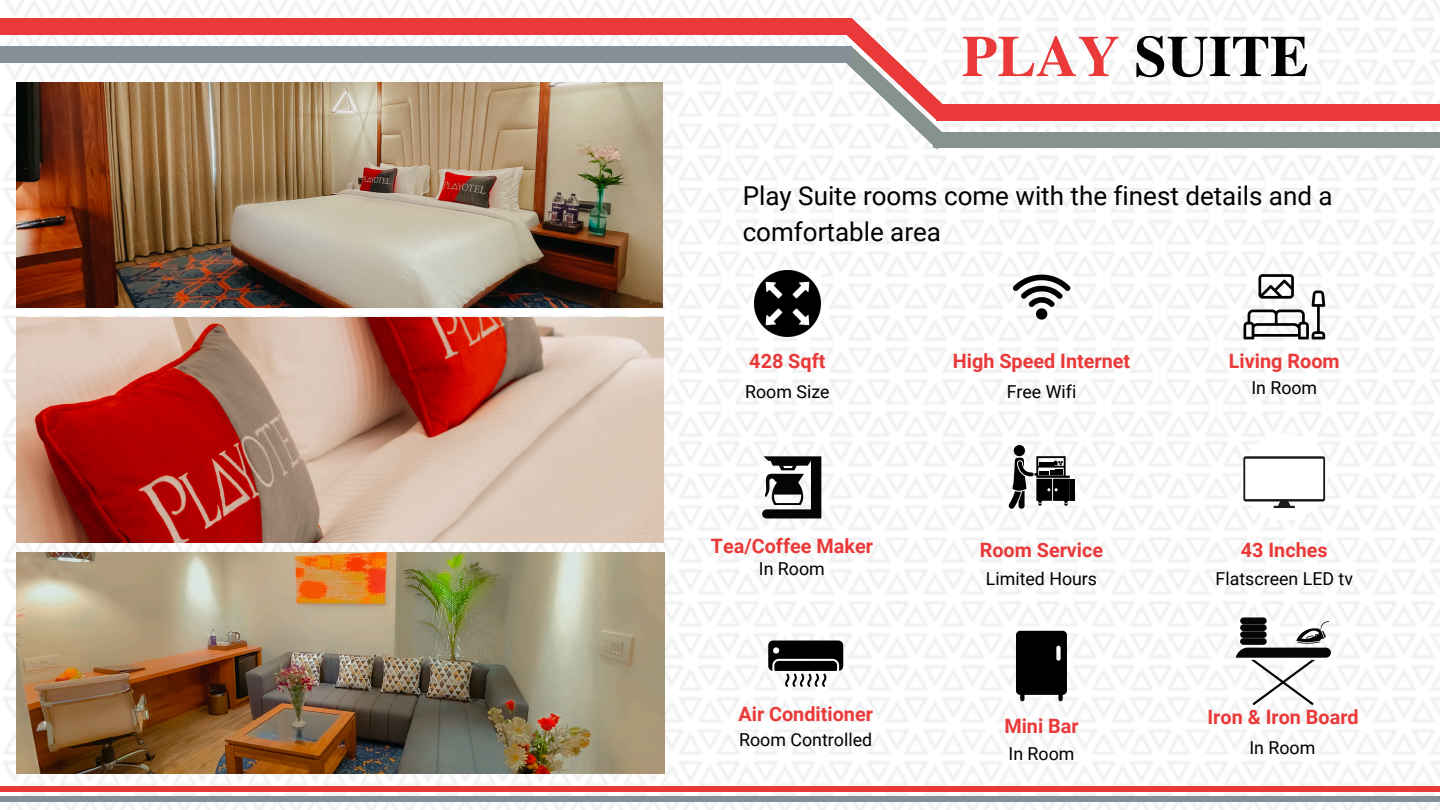
<style>
.page{position:relative;width:1440px;height:810px;background:#fff}
.page>*{position:absolute;margin:0;border:0;box-sizing:border-box;transform-origin:0 0}
.t1{font:700 58.1px "Te X Gyre Termes";color:#000}
.t2{font:26px/36px "Roboto";color:#000}
.t3{font:700 19.8px "Roboto";color:#ea3939}
.t4{font:17.8px "Roboto";color:#000}
.s1{color:#ea3939}
</style>
<div class="page">
<img style="left:0;top:0;width:1440px;height:810px">
<div style="left:0;top:787px;width:1440px;height:5px;background:#ea3939"></div>
<div style="left:0;top:796px;width:1440px;height:6px;background:#858f97"></div>
<div style="left:0;top:18px;width:852px;height:16px;background:#ea3939"></div>
<div style="left:937px;top:105px;width:503px;height:16px;background:#ea3939"></div>
<div style="left:933px;top:132px;width:507px;height:15px;background:#869290"></div>
<svg style="left:841px;top:18px;width:107px;height:132px"></svg>
<div style="left:0;top:46px;width:852px;height:17px;background:#858f97"></div>
<svg style="left:1013px;top:275px;width:57px;height:45px"></svg>
<div style="left:1241px;top:433px;width:87px;height:88px;background:#fff;border-radius:50%"></div>
<svg style="left:1243px;top:456px;width:82px;height:52px"></svg>
<img style="left:754px;top:270px;width:66px;height:66px">
<img style="left:16px;top:83px;width:647px;height:225px">
<img style="left:16px;top:553px;width:648px;height:221px">
<hr style="left:1071px;top:479px;width:4px;height:22px;background:#000">
<svg style="left:1008px;top:445px;width:62px;height:64px"></svg>
<svg style="left:768px;top:641px;width:75px;height:46px"></svg>
<svg style="left:762px;top:456px;width:59px;height:62px"></svg>
<svg style="left:1243px;top:274px;width:82px;height:65px"></svg>
<svg style="left:1016px;top:631px;width:51px;height:70px;background:#171717"></svg>
<svg style="left:1236px;top:617px;width:95px;height:88px"></svg>
<img style="left:17px;top:318px;width:646px;height:225px">
<p class="t1" style="left:962px;top:11px;width:349px"><span class="s1">PLAY</span> SUITE</p>
<h1 class="t2" style="left:743px;top:178px;width:591px">Play Suite rooms come with the finest details and a comfortable area</h1>
<p class="t3" style="left:749px;top:349px;width:78px">428 Sqft</p>
<h2 class="t3" style="left:953px;top:349px;width:179px">High Speed Internet</h2>
<p class="t3" style="left:1229px;top:349px;width:112px">Living Room</p>
<p class="t4" style="left:745px;top:382px;width:86px">Room Size</p>
<p class="t4" style="left:1007px;top:382px;width:71px">Free Wifi</p>
<h3 class="t4" style="left:1251px;top:377px;width:67px">In Room</h3>
<p class="t3" style="left:711px;top:535px;width:164px">Tea/Coffee Maker</p>
<p class="t4" style="left:759px;top:558px;width:68px">In Room</p>
<p class="t3" style="left:738px;top:702px;width:136px">Air Conditioner</p>
<p class="t4" style="left:739px;top:730px;width:135px">Room Controlled</p>
<p class="t3" style="left:980px;top:539px;width:125px">Room Service</p>
<p class="t3" style="left:1241px;top:539px;width:88px">43 Inches</p>
<h3 class="t4" style="left:986px;top:568px;width:113px">Limited Hours</h3>
<h3 class="t4" style="left:1216px;top:568px;width:139px">Flatscreen LED tv</h3>
<h3 class="t3" style="left:1004px;top:715px;width:76px">Mini Bar</h3>
<p class="t4" style="left:1009px;top:743px;width:67px">In Room</p>
<h3 class="t3" style="left:1208px;top:706px;width:153px">Iron &amp; Iron Board</h3>
<h3 class="t4" style="left:1249px;top:738px;width:68px">In Room</h3>
</div>
